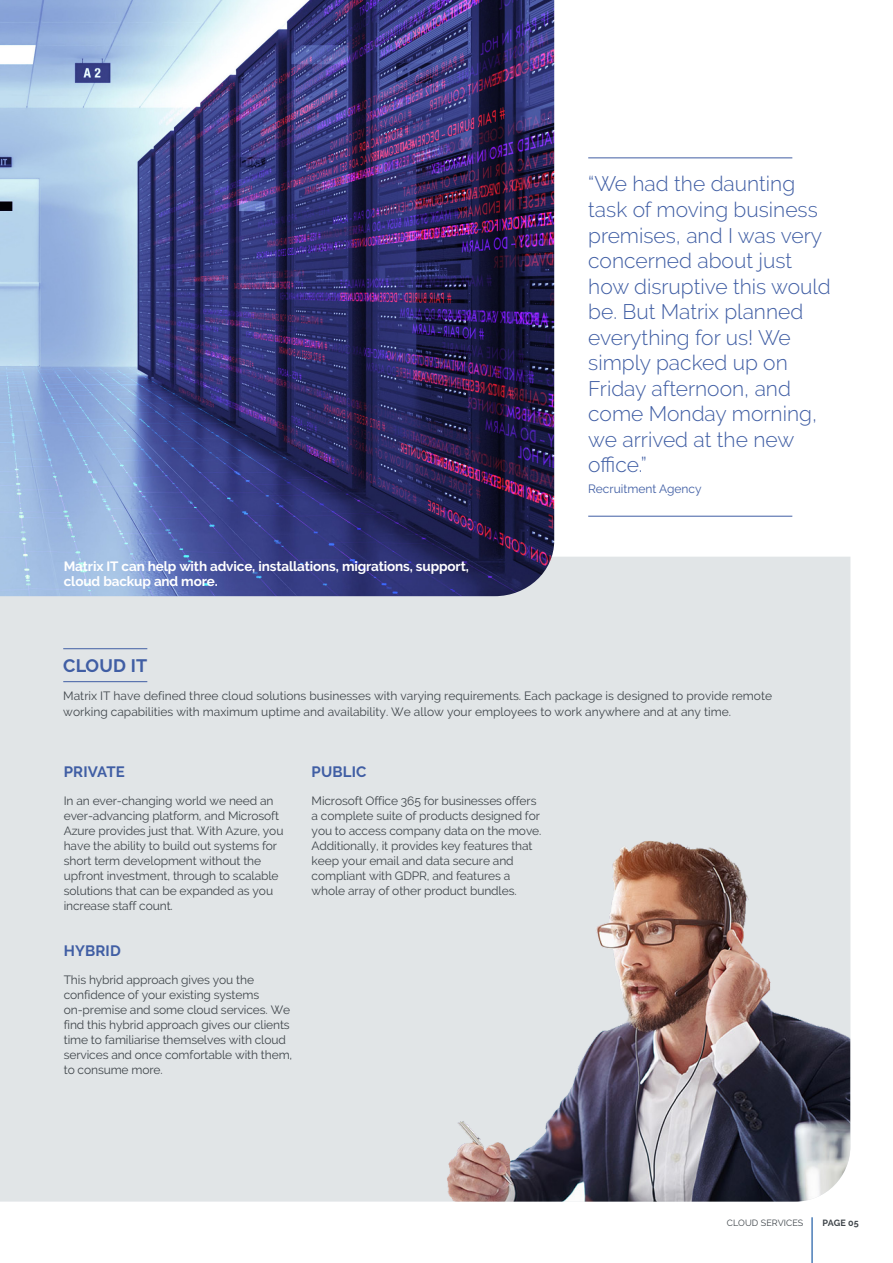
<style>
.page{position:relative;width:893px;height:1263px;background:#fff}
.page>*{position:absolute;margin:0;border:0;box-sizing:border-box;transform-origin:0 0}
.t1{font:300 21px/25.5px "Raleway";color:#405ea4}
.t2{font:700 18px "Raleway";letter-spacing:.01em;color:#405ea4}
.Paragraph_Style_3{font:700 15px "Raleway";letter-spacing:.01em;color:#405ea4}
.t3{font:700 13.5px "Raleway";letter-spacing:-.01em;color:#fff}
.t4{font:12px/15px "Raleway";letter-spacing:-.01em;color:#40464b}
.t5{font:12px "Raleway";color:#405ea4}
.t6{font:9px "Raleway";letter-spacing:.01em;color:#40464b}
.t7{font:700 9px "Raleway";letter-spacing:-.005em;color:#40464b}
</style>
<div class="page">
<div style="left:0;top:557px;width:850px;height:644px;background:#e1e5e7"></div>
<img style="left:0;top:0;width:554px;height:596px">
<hr style="left:811px;top:1217px;width:2px;height:46px;background:#4a7cb7">
<hr style="left:588px;top:158px;width:204px;height:1px;background:#405ea4">
<hr style="left:588px;top:516px;width:204px;height:1px;background:#405ea4">
<hr style="left:63px;top:681px;width:84px;height:1px;background:#405ea4">
<hr style="left:63px;top:648px;width:84px;height:1px;background:#405ea4">
<img style="left:436px;top:841px;width:414px;height:360px">
<p class="t3" style="left:64px;top:559px;width:407px">Matrix IT can help with advice, installations, migrations, support,</p>
<p class="t3" style="left:64px;top:574px;width:156px">cloud backup and more.</p>
<p class="t1" style="left:588px;top:171px;width:244px">“We had the daunting task of moving business premises, and I was very concerned about just how disruptive this would be. But Matrix planned everything for us! We</p>
<p class="t1" style="left:588px;top:350px;width:201px">simply packed up on</p>
<p class="t1" style="left:588px;top:375px;width:230px">Friday afternoon, and come Monday morning, we arrived at the new</p>
<p class="t1" style="left:588px;top:452px;width:60px">office.”</p>
<p class="t5" style="left:588px;top:482px;width:115px">Recruitment Agency</p>
<p class="t2" style="left:63px;top:655px;width:85px">CLOUD IT</p>
<p class="t4" style="left:63px;top:687px;width:710px;line-height:16.5px">Matrix IT have defined three cloud solutions businesses with varying requirements. Each package is designed to provide remote working capabilities with maximum uptime and availability. We allow your employees to work anywhere and at any time.</p>
<p class="Paragraph_Style_3" style="left:64px;top:763px;width:63px">PRIVATE</p>
<p class="t4" style="left:64px;top:793px;width:221px">In an ever-changing world we need an ever-advancing platform, and Microsoft Azure provides just that. With Azure, you have the ability to build out systems for short term development without the upfront investment, through to scalable solutions that can be expanded as you increase staff count.</p>
<p class="Paragraph_Style_3" style="left:64px;top:942px;width:59px">HYBRID</p>
<p class="t4" style="left:64px;top:972px;width:197px">This hybrid approach gives you the confidence of your existing systems</p>
<p class="t4" style="left:64px;top:1002px;width:230px">on-premise and some cloud services. We find this hybrid approach gives our clients time to familiarise themselves with cloud services and once comfortable with them, to consume more.</p>
<p class="Paragraph_Style_3" style="left:312px;top:763px;width:56px">PUBLIC</p>
<p class="t4" style="left:312px;top:793px;width:231px">Microsoft Office 365 for businesses offers a complete suite of products designed for you to access company data on the move.<br>Additionally, it provides key features that keep your email and data secure and compliant with GDPR, and features a whole array of other product bundles.</p>
<p class="t6" style="left:727px;top:1217px;width:78px">CLOUD SERVICES</p>
<p class="t7" style="left:823px;top:1217px;width:38px">PAGE 05</p>
</div>
